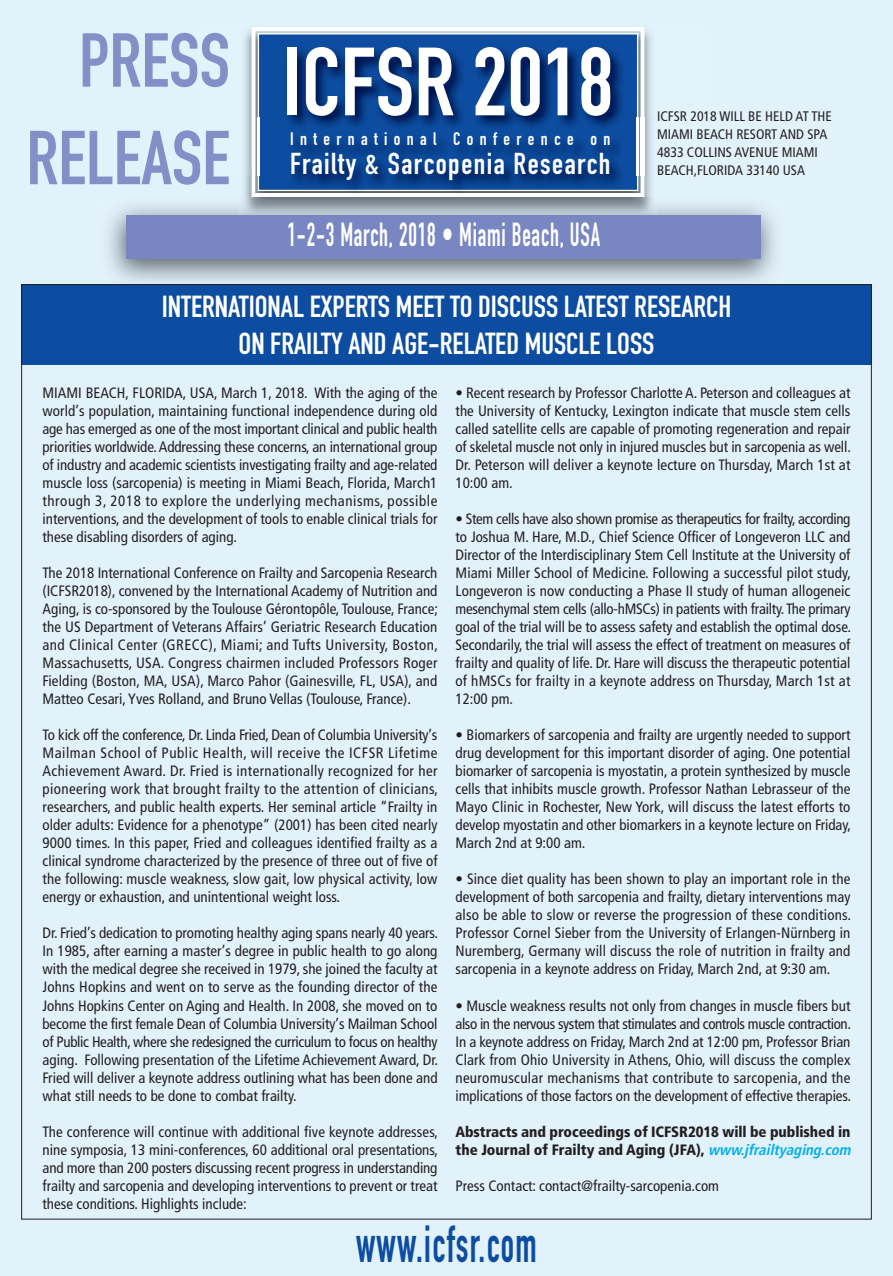
<style>
.page{position:relative;width:893px;height:1276px;background:#e2f2fb}
.page>*{position:absolute;margin:0;border:0;box-sizing:border-box;transform-origin:0 0}
.t1{font:95.1px "DIN Engschrift";color:#fff}
.t2{font:75px/97.5px "DIN Engschrift";color:#838fc7;text-align:right}
.t3{font:51.45px "DIN Engschrift";letter-spacing:.035em;color:#0d4da1;scale:.7 1}
.t4{font:33px "DIN Engschrift";letter-spacing:.035em;color:#fff;scale:.7 1}
.t5{font:30px/36px "DIN Engschrift";color:#fff;text-align:center}
.t6{font:29.85px "DIN Engschrift";letter-spacing:.05em;color:#fff}
.t7{font:17.85px "DIN Engschrift";letter-spacing:.355em;color:#fff}
.t8{font:condensed 15px/18px "Frutiger";color:#231f20;text-align:justify}
.t9{font:900 condensed 15px/18px "Frutiger";letter-spacing:-.005em;color:#231f20}
.t10{font:condensed 13.8px/18px "Frutiger";color:#231f20}
.s1{font-weight:700;font-style:italic;color:#00aeef}
</style>
<div class="page">
<img style="left:244px;top:175px;width:408px;height:23px">
<img style="left:213px;top:30px;width:439px;height:145px">
<img style="left:201px;top:33px;width:27px;height:54px">
<img style="left:199px;top:130px;width:30px;height:45px">
<img style="left:255px;top:31px;width:386px;height:166px">
<img style="left:258px;top:33px;width:380px;height:85px">
<img style="left:641px;top:175px;width:11px;height:22px">
<img style="left:258px;top:175px;width:380px;height:16px">
<img style="left:256px;top:118px;width:388px;height:57px">
<img style="left:258px;top:118px;width:1px;height:57px">
<img style="left:239px;top:198px;width:17px;height:17px">
<div style="left:126px;top:215px;width:634px;height:43px;background:#7886c2"></div>
<div style="left:21px;top:284px;width:851px;height:81px;background:#0d4da1"></div>
<h2 class="t2" style="left:26px;top:19px;width:205px">PRESS<br>RELEASE</h2>
<h1 class="t1" style="left:283px;top:48px;width:332px">ICFSR 2018</h1>
<p class="t7" style="left:290px;top:133px;width:322px">International Conference on</p>
<h3 class="t6" style="left:290px;top:153px;width:322px">Frailty &amp; Sarcopenia Research</h3>
<h3 class="t4" style="left:288px;top:222px;width:448px">1-2-3 March, 2018 • Miami Beach, USA</h3>
<p class="t10" style="left:657px;top:108px;width:176px">ICFSR 2018 WILL BE HELD AT THE<br>MIAMI BEACH RESORT AND SPA<br>4833 COLLINS AVENUE MIAMI<br>BEACH,FLORIDA 33140 USA</p>
<h3 class="t5" style="left:162px;top:292px;width:571px">INTERNATIONAL EXPERTS MEET TO DISCUSS LATEST RESEARCH<br>ON FRAILTY AND AGE-RELATED MUSCLE LOSS</h3>
<p class="t8" style="left:43px;top:385px;width:396px">MIAMI BEACH, FLORIDA, USA, March 1, 2018. With the aging of the world’s population, maintaining functional independence during old age has emerged as one of the most important clinical and public health priorities worldwide.Addressing these concerns, an international group of industry and academic scientists investigating frailty and age-related muscle loss (sarcopenia) is meeting in Miami Beach, Florida, March1 through 3, 2018 to explore the underlying mechanisms, possible interventions, and the development of tools to enable clinical trials for these disabling disorders of aging.</p>
<p class="t8" style="left:43px;top:565px;width:397px">The 2018 International Conference on Frailty and Sarcopenia Research (ICFSR2018), convened by the International Academy of Nutrition and Aging, is co-sponsored by the Toulouse Gérontopôle, Toulouse, France; the US Department of Veterans Affairs’ Geriatric Research Education and Clinical Center (GRECC), Miami; and Tufts University, Boston, Massachusetts, USA. Congress chairmen included Professors Roger Fielding (Boston, MA, USA), Marco Pahor (Gainesville, FL, USA), and Matteo Cesari, Yves Rolland, and Bruno Vellas (Toulouse, France).</p>
<p class="t8" style="left:43px;top:727px;width:397px">To kick off the conference, Dr. Linda Fried, Dean of Columbia University’s Mailman School of Public Health, will receive the ICFSR Lifetime Achievement Award. Dr. Fried is internationally recognized for her pioneering work that brought frailty to the attention of clinicians, researchers, and public health experts. Her seminal article “Frailty in older adults: Evidence for a phenotype” (2001) has been cited nearly 9000 times. In this paper, Fried and colleagues identified frailty as a clinical syndrome characterized by the presence of three out of five of the following: muscle weakness, slow gait, low physical activity, low energy or exhaustion, and unintentional weight loss.</p>
<p class="t8" style="left:43px;top:925px;width:397px">Dr. Fried’s dedication to promoting healthy aging spans nearly 40 years.<br>In 1985, after earning a master’s degree in public health to go along with the medical degree she received in 1979, she joined the faculty at Johns Hopkins and went on to serve as the founding director of the Johns Hopkins Center on Aging and Health. In 2008, she moved on to become the first female Dean of Columbia University’s Mailman School of Public Health, where she redesigned the curriculum to focus on healthy aging. Following presentation of the Lifetime Achievement Award, Dr.<br>Fried will deliver a keynote address outlining what has been done and what still needs to be done to combat frailty.</p>
<p class="t8" style="left:43px;top:1123px;width:397px">The conference will continue with additional five keynote addresses, nine symposia, 13 mini-conferences, 60 additional oral presentations, and more than 200 posters discussing recent progress in understanding frailty and sarcopenia and developing interventions to prevent or treat these conditions. Highlights include:</p>
<p class="t8" style="left:455px;top:385px;width:397px">• Recent research by Professor Charlotte A. Peterson and colleagues at the University of Kentucky, Lexington indicate that muscle stem cells called satellite cells are capable of promoting regeneration and repair of skeletal muscle not only in injured muscles but in sarcopenia as well.<br>Dr. Peterson will deliver a keynote lecture on Thursday, March 1st at 10:00 am.</p>
<p class="t8" style="left:455px;top:511px;width:397px">• Stem cells have also shown promise as therapeutics for frailty, according to Joshua M. Hare, M.D., Chief Science Officer of Longeveron LLC and Director of the Interdisciplinary Stem Cell Institute at the University of Miami Miller School of Medicine. Following a successful pilot study, Longeveron is now conducting a Phase II study of human allogeneic mesenchymal stem cells (allo-hMSCs) in patients with frailty.The primary goal of the trial will be to assess safety and establish the optimal dose.<br>Secondarily, the trial will assess the effect of treatment on measures of frailty and quality of life. Dr. Hare will discuss the therapeutic potential of hMSCs for frailty in a keynote address on Thursday, March 1st at 12:00 pm.</p>
<p class="t8" style="left:455px;top:727px;width:397px">• Biomarkers of sarcopenia and frailty are urgently needed to support drug development for this important disorder of aging. One potential biomarker of sarcopenia is myostatin, a protein synthesized by muscle cells that inhibits muscle growth. Professor Nathan Lebrasseur of the Mayo Clinic in Rochester, New York, will discuss the latest efforts to develop myostatin and other biomarkers in a keynote lecture on Friday, March 2nd at 9:00 am.</p>
<p class="t8" style="left:455px;top:871px;width:397px">• Since diet quality has been shown to play an important role in the development of both sarcopenia and frailty, dietary interventions may also be able to slow or reverse the progression of these conditions.<br>Professor Cornel Sieber from the University of Erlangen-Nürnberg in Nuremberg, Germany will discuss the role of nutrition in frailty and sarcopenia in a keynote address on Friday, March 2nd, at 9:30 am.</p>
<p class="t8" style="left:455px;top:997px;width:397px">• Muscle weakness results not only from changes in muscle fibers but also in the nervous system that stimulates and controls muscle contraction.<br>In a keynote address on Friday, March 2nd at 12:00 pm, Professor Brian Clark from Ohio University in Athens, Ohio, will discuss the complex neuromuscular mechanisms that contribute to sarcopenia, and the implications of those factors on the development of effective therapies.</p>
<p class="t9" style="left:455px;top:1123px;width:400px">Abstracts and proceedings of ICFSR2018 will be published in the Journal of Frailty and Aging (JFA), <span class="s1">www.jfrailtyaging.com</span></p>
<p class="t8" style="left:455px;top:1177px;width:265px">Press Contact: contact@frailty-sarcopenia.com</p>
<h3 class="t3" style="left:356px;top:1225px;width:260px">www.icfsr.com</h3>
</div>
